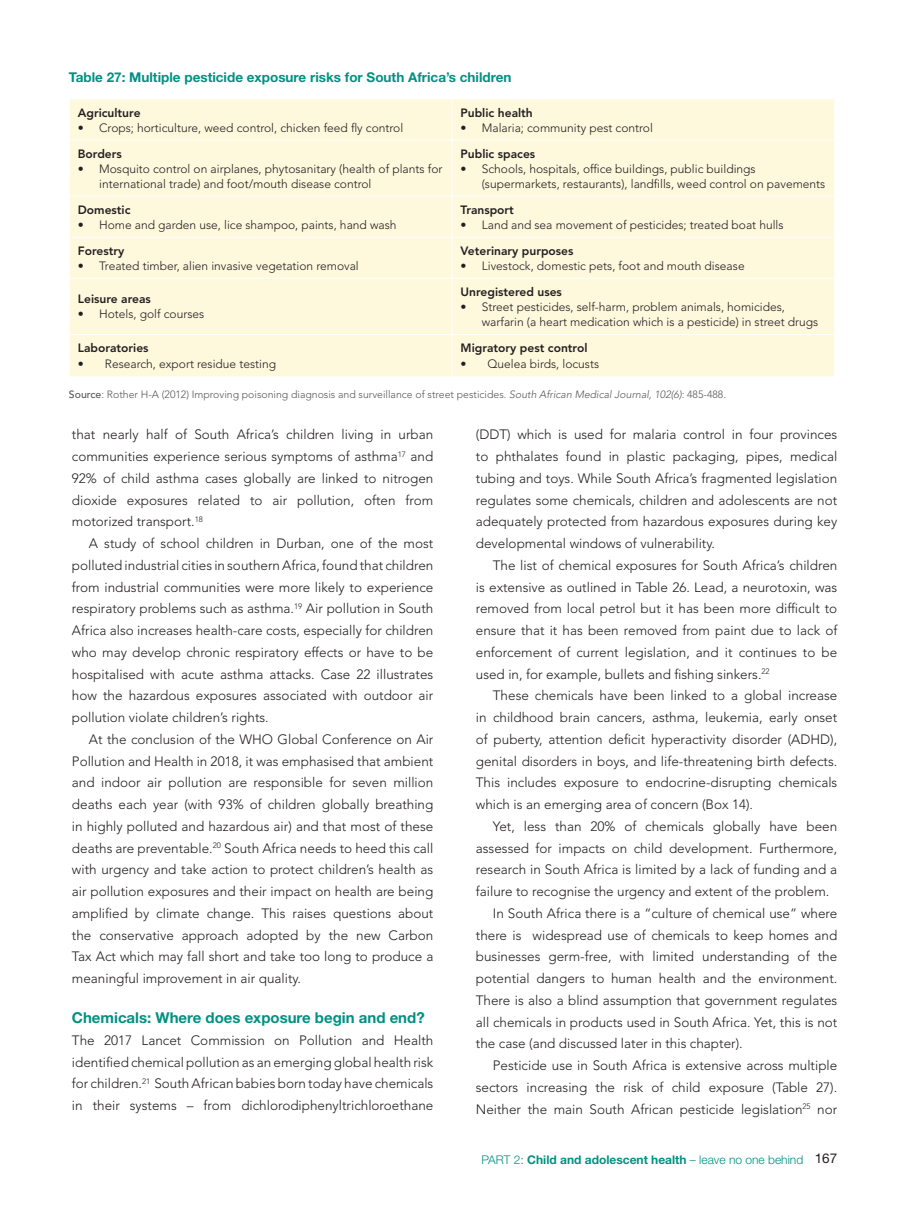
<style>
.page{position:relative;width:910px;height:1207px;background:#fff}
.page>*{position:absolute;margin:0;border:0;box-sizing:border-box;transform-origin:0 0}
.t1{font:700 15px "Helvetica Neue LT Std";color:#009182}
.t2{font:300 13.5px/21.8px "Avenir LT Std";color:#231f20;text-align:justify}
.t3{font:700 13.5px "Helvetica Neue LT Std";color:#009182}
.t4{font:300 12px/15px "Avenir LT Std";color:#231f20}
.t5{font:800 12px "Avenir LT Std";color:#231f20}
.t6{font:700 12px "Helvetica Neue LT Std";color:#009182}
.t7{font:300 10.5px "Avenir LT Std";color:#57585a}
.s1{font-weight:500}
.s2{font-style:italic}
.s3{font-weight:300}
.s4{font-weight:400;font-size:13.5px;color:#231f20}
</style>
<div class="page">
<div style="left:70px;top:100px;width:764px;height:277px;background:#fef8dd"></div>
<hr style="left:452px;top:99px;width:1px;height:41px;background:#fff">
<hr style="left:69px;top:140px;width:383px;height:1px;background:#fff">
<hr style="left:452px;top:140px;width:383px;height:1px;background:#fff">
<hr style="left:452px;top:140px;width:1px;height:56px;background:#fff">
<hr style="left:69px;top:196px;width:383px;height:1px;background:#fff">
<hr style="left:452px;top:196px;width:383px;height:1px;background:#fff">
<hr style="left:452px;top:197px;width:1px;height:40px;background:#fff">
<hr style="left:69px;top:237px;width:383px;height:1px;background:#fff">
<hr style="left:452px;top:237px;width:383px;height:1px;background:#fff">
<hr style="left:452px;top:238px;width:1px;height:40px;background:#fff">
<hr style="left:69px;top:278px;width:383px;height:1px;background:#fff">
<hr style="left:452px;top:278px;width:383px;height:1px;background:#fff">
<hr style="left:452px;top:279px;width:1px;height:55px;background:#fff">
<hr style="left:69px;top:334px;width:383px;height:1px;background:#fff">
<hr style="left:452px;top:334px;width:383px;height:1px;background:#fff">
<hr style="left:452px;top:335px;width:1px;height:42px;background:#fff">
<p class="t3" style="left:69px;top:68px;width:444px">Table 27: Multiple pesticide exposure risks for South Africa’s children</p>
<p class="t5" style="left:78px;top:105px;width:64px">Agriculture</p>
<p class="t4" style="left:78px;top:120px;width:327px">• Crops; horticulture, weed control, chicken feed fly control</p>
<p class="t5" style="left:461px;top:105px;width:74px">Public health</p>
<p class="t4" style="left:461px;top:120px;width:194px">• Malaria; community pest control</p>
<p class="t5" style="left:78px;top:146px;width:45px">Borders</p>
<p class="t4" style="left:99px;top:161px;width:345px;text-indent:-21px">• Mosquito control on airplanes, phytosanitary (health of plants for international trade) and foot/mouth disease control</p>
<p class="t5" style="left:461px;top:146px;width:76px">Public spaces</p>
<p class="t4" style="left:482px;top:161px;width:345px;text-indent:-21px">• Schools, hospitals, office buildings, public buildings (supermarkets, restaurants), landfills, weed control on pavements</p>
<p class="t5" style="left:78px;top:202px;width:54px">Domestic</p>
<p class="t4" style="left:78px;top:217px;width:320px">• Home and garden use, lice shampoo, paints, hand wash</p>
<p class="t5" style="left:461px;top:202px;width:55px">Transport</p>
<p class="t4" style="left:461px;top:217px;width:324px">• Land and sea movement of pesticides; treated boat hulls</p>
<p class="t5" style="left:78px;top:244px;width:48px">Forestry</p>
<p class="t4" style="left:78px;top:258px;width:282px">• Treated timber, alien invasive vegetation removal</p>
<p class="t5" style="left:461px;top:244px;width:114px">Veterinary purposes</p>
<p class="t4" style="left:461px;top:258px;width:286px">• Livestock, domestic pets, foot and mouth disease</p>
<p class="t5" style="left:78px;top:292px;width:74px">Leisure areas</p>
<p class="t4" style="left:78px;top:307px;width:128px">• Hotels, golf courses</p>
<p class="t5" style="left:461px;top:285px;width:103px">Unregistered uses</p>
<p class="t4" style="left:482px;top:299px;width:338px;text-indent:-21px">• Street pesticides, self-harm, problem animals, homicides, warfarin (a heart medication which is a pesticide) in street drugs</p>
<p class="t5" style="left:461px;top:341px;width:128px">Migratory pest control</p>
<p class="t4" style="left:461px;top:357px;width:140px">• Quelea birds, locusts</p>
<p class="t7" style="left:69px;top:389px;width:659px"><span class="s1">Source</span>: Rother H-A (2012) Improving poisoning diagnosis and surveillance of street pesticides. <span class="s2">South African Medical Journal, 102(6)</span>: 485-488.</p>
<p class="t5" style="left:78px;top:341px;width:72px">Laboratories</p>
<p class="t4" style="left:78px;top:357px;width:200px">• Research, export residue testing</p>
<p class="t2" style="left:72px;top:424px;width:363px">that nearly half of South Africa’s children living in urban communities experience serious symptoms of asthma<sup>17</sup> and 92% of child asthma cases globally are linked to nitrogen dioxide exposures related to air pollution, often from motorized transport.<sup>18</sup></p>
<p class="t2" style="left:72px;top:533px;width:363px;text-indent:17px">A study of school children in Durban, one of the most polluted industrial cities in southern Africa, found that children from industrial communities were more likely to experience respiratory problems such as asthma.<sup>19</sup> Air pollution in South Africa also increases health-care costs, especially for children who may develop chronic respiratory effects or have to be hospitalised with acute asthma attacks. Case 22 illustrates how the hazardous exposures associated with outdoor air pollution violate children’s rights.</p>
<p class="t2" style="left:72px;top:728px;width:363px;text-indent:17px">At the conclusion of the WHO Global Conference on Air Pollution and Health in 2018, it was emphasised that ambient and indoor air pollution are responsible for seven million deaths each year (with 93% of children globally breathing in highly polluted and hazardous air) and that most of these deaths are preventable.<sup>20</sup> South Africa needs to heed this call with urgency and take action to protect children’s health as air pollution exposures and their impact on health are being amplified by climate change. This raises questions about the conservative approach adopted by the new Carbon Tax Act which may fall short and take too long to produce a meaningful improvement in air quality.</p>
<p class="t1" style="left:72px;top:1008px;width:354px">Chemicals: Where does exposure begin and end?</p>
<p class="t2" style="left:72px;top:1029px;width:363px">The 2017 Lancet Commission on Pollution and Health identified chemical pollution as an emerging global health risk for children.<sup>21</sup> South African babies born today have chemicals in their systems – from dichlorodiphenyltrichloroethane</p>
<p class="t2" style="left:476px;top:424px;width:363px">(DDT) which is used for malaria control in four provinces to phthalates found in plastic packaging, pipes, medical tubing and toys. While South Africa’s fragmented legislation regulates some chemicals, children and adolescents are not adequately protected from hazardous exposures during key developmental windows of vulnerability.</p>
<p class="t2" style="left:476px;top:554px;width:363px;text-indent:17px">The list of chemical exposures for South Africa’s children is extensive as outlined in Table 26. Lead, a neurotoxin, was removed from local petrol but it has been more difficult to ensure that it has been removed from paint due to lack of enforcement of current legislation, and it continues to be used in, for example, bullets and fishing sinkers.<sup>22</sup></p>
<p class="t2" style="left:476px;top:685px;width:363px;text-indent:17px">These chemicals have been linked to a global increase in childhood brain cancers, asthma, leukemia, early onset of puberty, attention deficit hyperactivity disorder (ADHD), genital disorders in boys, and life-threatening birth defects.<br>This includes exposure to endocrine-disrupting chemicals which is an emerging area of concern (Box 14).</p>
<p class="t2" style="left:493px;top:815px;width:346px">Yet, less than 20% of chemicals globally have been</p>
<p class="t2" style="left:476px;top:837px;width:363px">assessed for impacts on child development. Furthermore,</p>
<p class="t2" style="left:476px;top:859px;width:363px">research in South Africa is limited by a lack of funding and a</p>
<p class="t2" style="left:476px;top:881px;width:355px">failure to recognise the urgency and extent of the problem.</p>
<p class="t2" style="left:493px;top:902px;width:346px">In South Africa there is a “culture of chemical use” where</p>
<p class="t2" style="left:476px;top:924px;width:363px">there is widespread use of chemicals to keep homes and</p>
<p class="t2" style="left:476px;top:946px;width:363px">businesses germ-free, with limited understanding of the</p>
<p class="t2" style="left:476px;top:968px;width:363px">potential dangers to human health and the environment.</p>
<p class="t2" style="left:476px;top:989px;width:363px">There is also a blind assumption that government regulates</p>
<p class="t2" style="left:476px;top:1011px;width:363px">all chemicals in products used in South Africa. Yet, this is not</p>
<p class="t2" style="left:476px;top:1033px;width:268px">the case (and discussed later in this chapter).</p>
<p class="t2" style="left:493px;top:1055px;width:346px">Pesticide use in South Africa is extensive across multiple</p>
<p class="t2" style="left:476px;top:1076px;width:363px">sectors increasing the risk of child exposure (Table 27).</p>
<p class="t2" style="left:476px;top:1098px;width:363px">Neither the main South African pesticide legislation<sup>25</sup> nor</p>
<p class="t6" style="left:482px;top:1152px;width:357px"><span class="s3">PART 2:</span> Child and adolescent health <span class="s3">– leave no one behind</span> <span class="s4">167</span></p>
</div>
